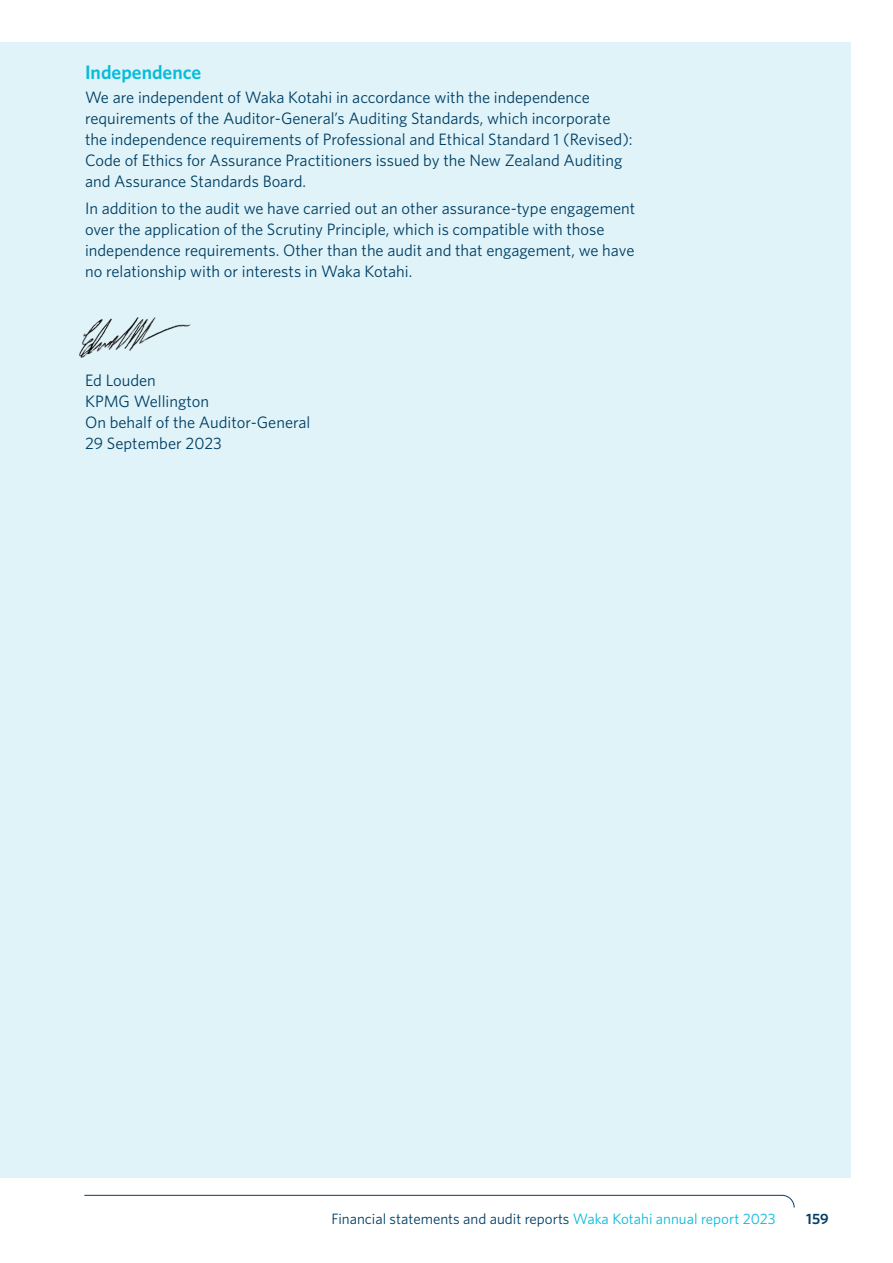
<style>
.page{position:relative;width:893px;height:1263px;background:#fff}
.page>*{position:absolute;margin:0;border:0;box-sizing:border-box;transform-origin:0 0}
.title_2_-_teal{font:600 19.5px "Whitney";color:#07bbda}
.body{font:16.5px/21px "Whitney";color:#003e64}
.t1{font:15px "Whitney";color:#003e64}
.t2{font:600 15px "Whitney";color:#003e64}
.s1{color:#07bbda}
</style>
<div class="page">
<div style="left:0;top:43px;width:850px;height:1135px;background:#dff3f8"></div>
<img style="left:79px;top:317px;width:112px;height:41px">
<svg style="left:84px;top:1194px;width:711px;height:14px"></svg>
<h2 class="title_2_-_teal" style="left:85px;top:60px;width:118px">Independence</h2>
<p class="body" style="left:85px;top:86px;width:549px">We are independent of Waka Kotahi in accordance with the independence requirements of the Auditor-General’s Auditing Standards, which incorporate the independence requirements of Professional and Ethical Standard 1 (Revised):<br>Code of Ethics for Assurance Practitioners issued by the New Zealand Auditing and Assurance Standards Board.</p>
<p class="body" style="left:85px;top:197px;width:552px">In addition to the audit we have carried out an other assurance-type engagement over the application of the Scrutiny Principle, which is compatible with those independence requirements. Other than the audit and that engagement, we have no relationship with or interests in Waka Kotahi.</p>
<p class="body" style="left:85px;top:370px;width:227px">Ed Louden<br>KPMG Wellington<br>On behalf of the Auditor-General<br>29 September 2023</p>
<p class="t1" style="left:331px;top:1209px;width:446px">Financial statements and audit reports <span class="s1">Waka Kotahi annual report 2023</span></p>
<p class="t2" style="left:806px;top:1208px;width:24px">159</p>
</div>
